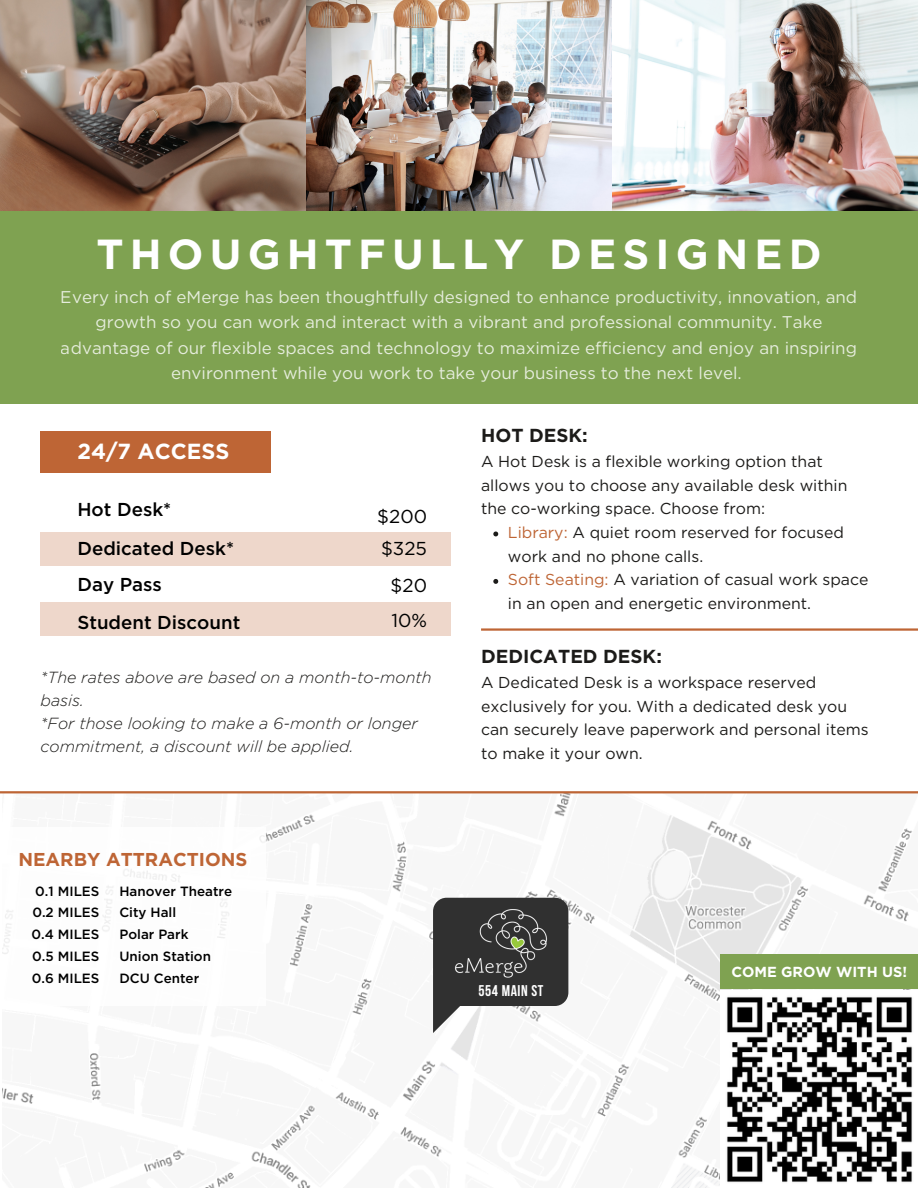
<style>
.page{position:relative;width:918px;height:1188px;background:#fff}
.page>*{position:absolute;margin:0;border:0;box-sizing:border-box;transform-origin:0 0}
.t1{font:700 42px "Gotham";letter-spacing:.145em;color:#fff}
.t2{font:700 21.75px "Gotham";color:#fff}
.t3{font:500 18.75px/39px "Gotham";color:#000}
.t4{font:700 18.75px "Gotham";color:#1c1b19}
.t5{font:18.75px/34.8px "Gotham";color:#000}
.t6{font:700 18.6px "Gotham";color:#be6535}
.t7{font:16.95px/25.2px "Gotham";color:#fff;text-align:center}
.t8{font:italic 300 16.05px/23.2px "Gotham";color:#1c1b19}
.t9{font:15.75px/23.7px "Gotham";color:#1c1b19}
.t10{font:700 15.6px "Bebas Neue";letter-spacing:.035em;color:#fff}
.t11{font:700 14.55px "Gotham";color:#fff}
.t12{font:500 13.35px/21.8px "Gotham";color:#000;text-align:justify}
.s1{color:#be6535}
</style>
<div class="page">
<img style="left:0;top:0;width:918px;height:211px">
<div style="left:0;top:211px;width:918px;height:192px;background:#7fa251"></div>
<img style="left:3px;top:793px;width:915px;height:395px">
<svg style="left:433px;top:898px;width:135px;height:135px"></svg>
<img style="left:452px;top:906px;width:100px;height:72px">
<div style="left:720px;top:954px;width:198px;height:35px;background:#7fa251"></div>
<hr style="left:0;top:791px;width:918px;height:2px;background:#be6535">
<div style="left:41px;top:431px;width:230px;height:42px;background:#be6535"></div>
<div style="left:41px;top:532px;width:410px;height:34px;background:#eed7cb"></div>
<div style="left:41px;top:603px;width:410px;height:33px;background:#eed7cb"></div>
<hr style="left:481px;top:628px;width:437px;height:3px;background:#be6535">
<img style="left:720px;top:990px;width:198px;height:198px">
<div style="left:0;top:827px;width:266px;height:179px;background:#fff"></div>
<svg style="left:493px;top:532px;width:5px;height:4px"></svg>
<svg style="left:493px;top:579px;width:5px;height:5px"></svg>
<h1 class="t1" style="left:96px;top:230px;width:727px">THOUGHTFULLY DESIGNED</h1>
<p class="t7" style="left:61px;top:284px;width:798px">Every inch of eMerge has been thoughtfully designed to enhance productivity, innovation, and growth so you can work and interact with a vibrant and professional community. Take advantage of our flexible spaces and technology to maximize efficiency and enjoy an inspiring environment while you work to take your business to the next level.</p>
<h2 class="t2" style="left:77px;top:438px;width:154px">24/7 ACCESS</h2>
<p class="t3" style="left:77px;top:490px;width:158px">Hot Desk*<br>Dedicated Desk*</p>
<p class="t3" style="left:77px;top:564px;width:86px">Day Pass</p>
<p class="t5" style="left:391px;top:568px;width:38px">$20<br>10%</p>
<p class="t5" style="left:377px;top:499px;width:51px">$200</p>
<p class="t5" style="left:381px;top:531px;width:47px">$325</p>
<p class="t3" style="left:77px;top:602px;width:164px">Student Discount</p>
<p class="t8" style="left:41px;top:665px;width:393px">*The rates above are based on a month-to-month basis.<br>*For those looking to make a 6-month or longer commitment, a discount will be applied.</p>
<p class="t6" style="left:18px;top:849px;width:231px">NEARBY ATTRACTIONS</p>
<p class="t12" style="left:31px;top:880px;width:70px">0.1 MILES 0.2 MILES 0.4 MILES 0.5 MILES 0.6 MILES</p>
<p class="t12" style="left:119px;top:880px;width:114px;text-align:left">Hanover Theatre<br>City Hall<br>Polar Park<br>Union Station<br>DCU Center</p>
<p class="t4" style="left:481px;top:425px;width:108px">HOT DESK:</p>
<p class="t9" style="left:481px;top:449px;width:368px">A Hot Desk is a flexible working option that allows you to choose any available desk within the co-working space. Choose from:</p>
<p class="t9" style="left:508px;top:520px;width:362px"><span class="s1">Library:</span> A quiet room reserved for focused work and no phone calls.<br><span class="s1">Soft Seating:</span> A variation of casual work space in an open and energetic environment.</p>
<p class="t4" style="left:481px;top:646px;width:182px">DEDICATED DESK:</p>
<p class="t9" style="left:481px;top:670px;width:389px">A Dedicated Desk is a workspace reserved exclusively for you. With a dedicated desk you can securely leave paperwork and personal items to make it your own.</p>
<p class="t10" style="left:479px;top:985px;width:66px">554 MAIN ST</p>
<p class="t11" style="left:731px;top:963px;width:177px">COME GROW WITH US!</p>
</div>
